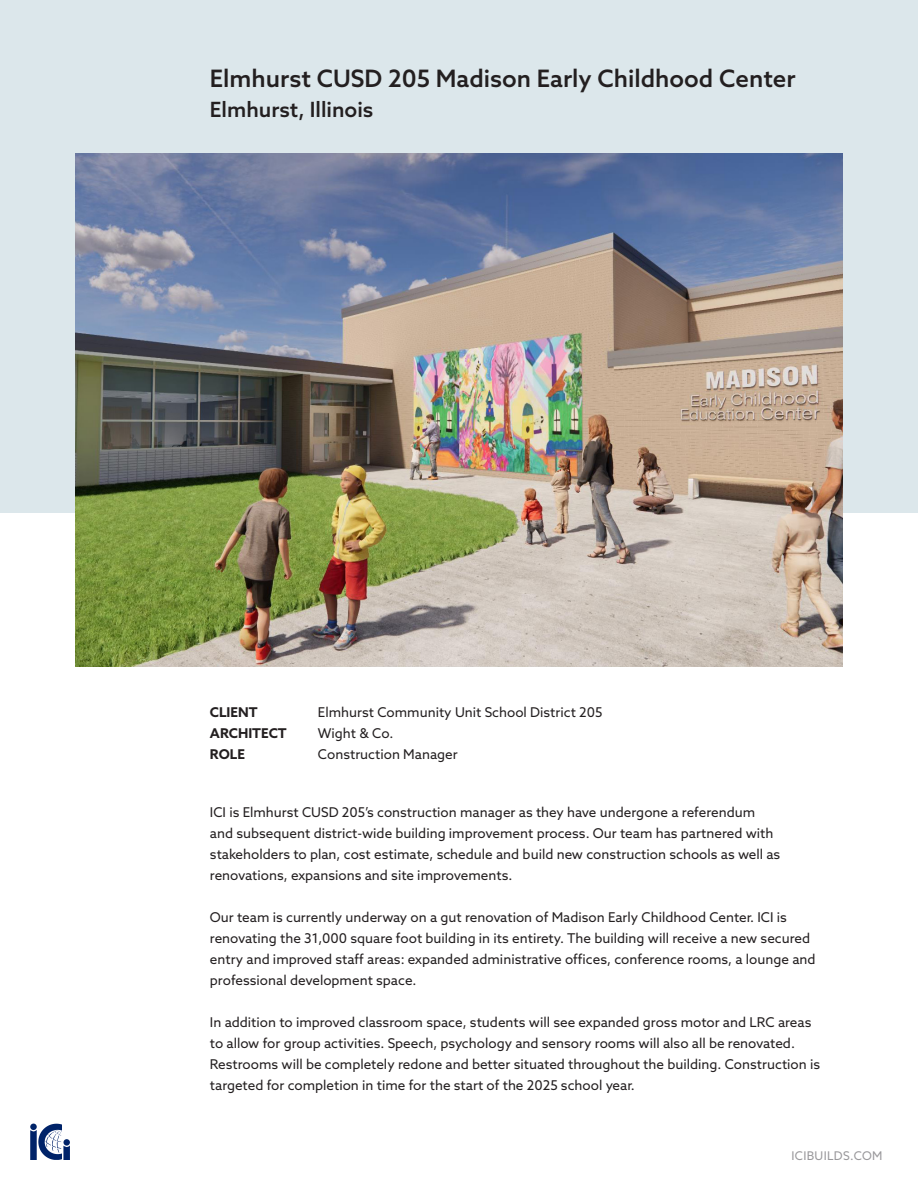
<style>
.page{position:relative;width:918px;height:1188px;background:#fff}
.page>*{position:absolute;margin:0;border:0;box-sizing:border-box;transform-origin:0 0}
.t1{font:500 24px "Azo Sans";color:#231f20}
.t2{font:500 21px "Azo Sans";color:#231f20}
.t3{font:13.5px/21px "Azo Sans";color:#231f20}
.t4{font:700 13.5px "Azo Sans";color:#231f20}
.t5{font:12px "Azo Sans";letter-spacing:.025em;color:#99989b}
</style>
<div class="page">
<div style="left:0;top:0;width:918px;height:512px;background:#dce7eb"></div>
<img style="left:76px;top:154px;width:766px;height:513px">
<svg style="left:30px;top:1124px;width:40px;height:36px"></svg>
<p class="t1" style="left:210px;top:63px;width:587px">Elmhurst CUSD 205 Madison Early Childhood Center</p>
<p class="t2" style="left:210px;top:96px;width:165px">Elmhurst, Illinois</p>
<p class="t4" style="left:210px;top:703px;width:49px">CLIENT</p>
<p class="t3" style="left:318px;top:702px;width:286px">Elmhurst Community Unit School District 205</p>
<p class="t4" style="left:210px;top:724px;width:78px">ARCHITECT</p>
<p class="t3" style="left:318px;top:723px;width:77px">Wight &amp; Co.</p>
<p class="t4" style="left:210px;top:745px;width:37px">ROLE</p>
<p class="t3" style="left:318px;top:744px;width:141px">Construction Manager</p>
<p class="t3" style="left:210px;top:802px;width:572px">ICI is Elmhurst CUSD 205’s construction manager as they have undergone a referendum and subsequent district-wide building improvement process. Our team has partnered with stakeholders to plan, cost estimate, schedule and build new construction schools as well as renovations, expansions and site improvements.</p>
<p class="t3" style="left:210px;top:907px;width:607px">Our team is currently underway on a gut renovation of Madison Early Childhood Center. ICI is renovating the 31,000 square foot building in its entirety. The building will receive a new secured entry and improved staff areas: expanded administrative offices, conference rooms, a lounge and professional development space.</p>
<p class="t3" style="left:210px;top:1012px;width:612px">In addition to improved classroom space, students will see expanded gross motor and LRC areas to allow for group activities. Speech, psychology and sensory rooms will also all be renovated.<br>Restrooms will be completely redone and better situated throughout the building. Construction is targeted for completion in time for the start of the 2025 school year.</p>
<p class="t5" style="left:792px;top:1148px;width:93px">ICIBUILDS.COM</p>
</div>
